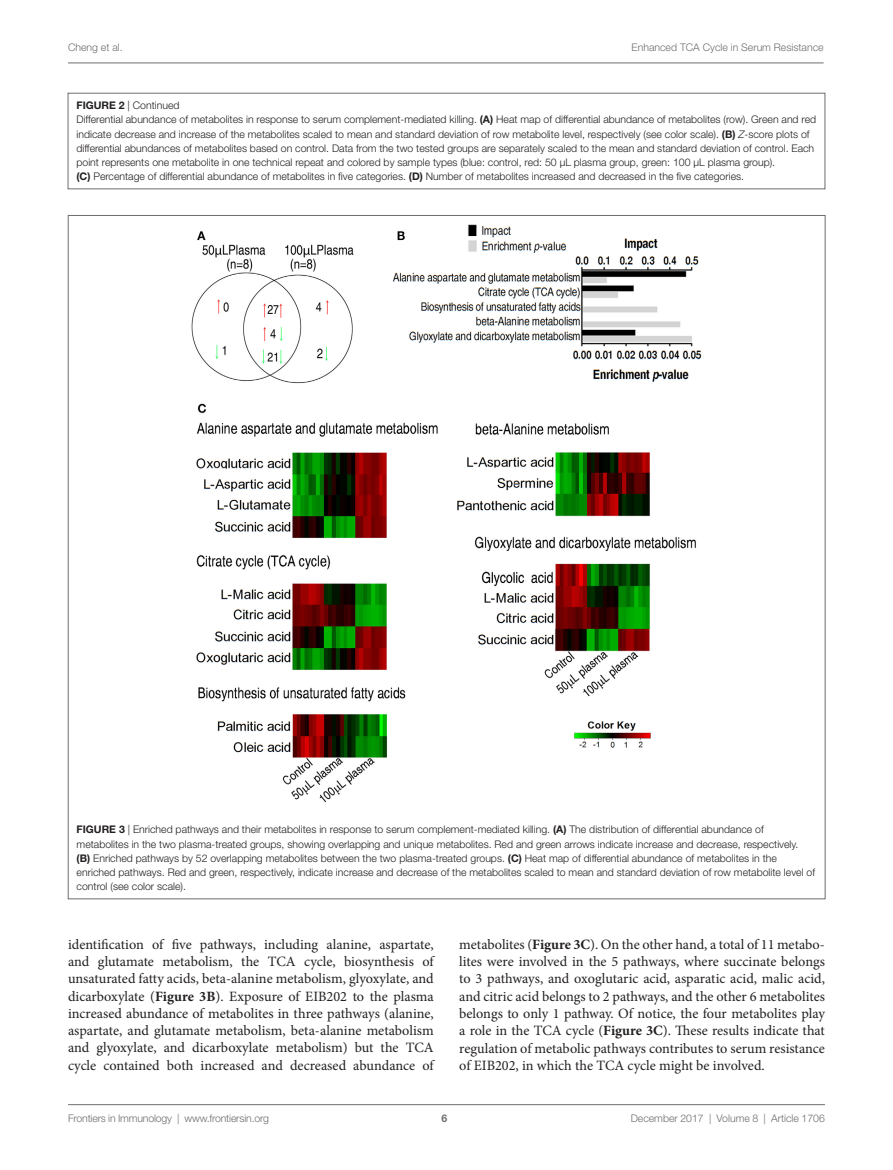
<style>
.page{position:relative;width:893px;height:1170px;background:#fff}
.page>*{position:absolute;margin:0;border:0;box-sizing:border-box;transform-origin:0 0}
.t1{font:14.25px/17.2px "Minion Pro";color:#231f20;text-align:justify}
.t2{font:300 10.5px/14.2px "Helvetica Neue LT Std";color:#231f20}
.t3{font:300 10.5px "Helvetica Neue LT Std";color:#6c6d70}
.t4{font:700 10.5px "Helvetica Neue LT Std";color:#6c6d70}
.s1{font-weight:700}
.s2{font-style:italic}
</style>
<div class="page">
<img style="left:191px;top:224px;width:511px;height:579px">
<div style="left:68px;top:93px;width:757px;height:96px;border:1px solid #6c6d70"></div>
<hr style="left:68px;top:63px;width:756px;height:1px;background:#6c6d70">
<hr style="left:68px;top:1104px;width:757px;height:1px;background:#6c6d70">
<p class="t3" style="left:68px;top:41px;width:56px">Cheng et al.</p>
<p class="t3" style="left:632px;top:41px;width:193px">Enhanced TCA Cycle in Serum Resistance</p>
<p class="t2" style="left:76px;top:98px;width:741px"><span class="s1">FIGURE 2</span> | Continued<br>Differential abundance of metabolites in response to serum complement-mediated killing. <span class="s1">(A)</span> Heat map of differential abundance of metabolites (row). Green and red indicate decrease and increase of the metabolites scaled to mean and standard deviation of row metabolite level, respectively (see color scale). <span class="s1">(B)</span> <span class="s2">Z</span>-score plots of differential abundances of metabolites based on control. Data from the two tested groups are separately scaled to the mean and standard deviation of control. Each point represents one metabolite in one technical repeat and colored by sample types (blue: control, red: 50 µL plasma group, green: 100 µL plasma group).<br><span class="s1">(C)</span> Percentage of differential abundance of metabolites in five categories. <span class="s1">(D)</span> Number of metabolites increased and decreased in the five categories.</p>
<p class="t2" style="left:77px;top:822px;width:740px"><span class="s1">FIGURE 3</span> | Enriched pathways and their metabolites in response to serum complement-mediated killing. <span class="s1">(A)</span> The distribution of differential abundance of metabolites in the two plasma-treated groups, showing overlapping and unique metabolites. Red and green arrows indicate increase and decrease, respectively.<br><span class="s1">(B)</span> Enriched pathways by 52 overlapping metabolites between the two plasma-treated groups. <span class="s1">(C)</span> Heat map of differential abundance of metabolites in the enriched pathways. Red and green, respectively, indicate increase and decrease of the metabolites scaled to mean and standard deviation of row metabolite level of control (see color scale).</p>
<p class="t1" style="left:68px;top:935px;width:367px">identification of five pathways, including alanine, aspartate, and glutamate metabolism, the TCA cycle, biosynthesis of unsaturated fatty acids, beta-alanine metabolism, glyoxylate, and dicarboxylate (<span class="s1">Figure 3B</span>). Exposure of EIB202 to the plasma increased abundance of metabolites in three pathways (alanine, aspartate, and glutamate metabolism, beta-alanine metabolism and glyoxylate, and dicarboxylate metabolism) but the TCA cycle contained both increased and decreased abundance of</p>
<p class="t1" style="left:459px;top:935px;width:367px">metabolites (<span class="s1">Figure 3C</span>). On the other hand, a total of 11 metabo&shy;lites were involved in the 5 pathways, where succinate belongs to 3 pathways, and oxoglutaric acid, asparatic acid, malic acid, and citric acid belongs to 2 pathways, and the other 6 metabolites belongs to only 1 pathway. Of notice, the four metabolites play a role in the TCA cycle (<span class="s1">Figure 3C</span>). These results indicate that regulation of metabolic pathways contributes to serum resistance of EIB202, in which the TCA cycle might be involved.</p>
<p class="t3" style="left:68px;top:1111px;width:203px">Frontiers in Immunology | www.frontiersin.org</p>
<p class="t3" style="left:631px;top:1111px;width:196px">December 2017 | Volume 8 | Article 1706</p>
<p class="t4" style="left:441px;top:1111px;width:7px">6</p>
</div>
